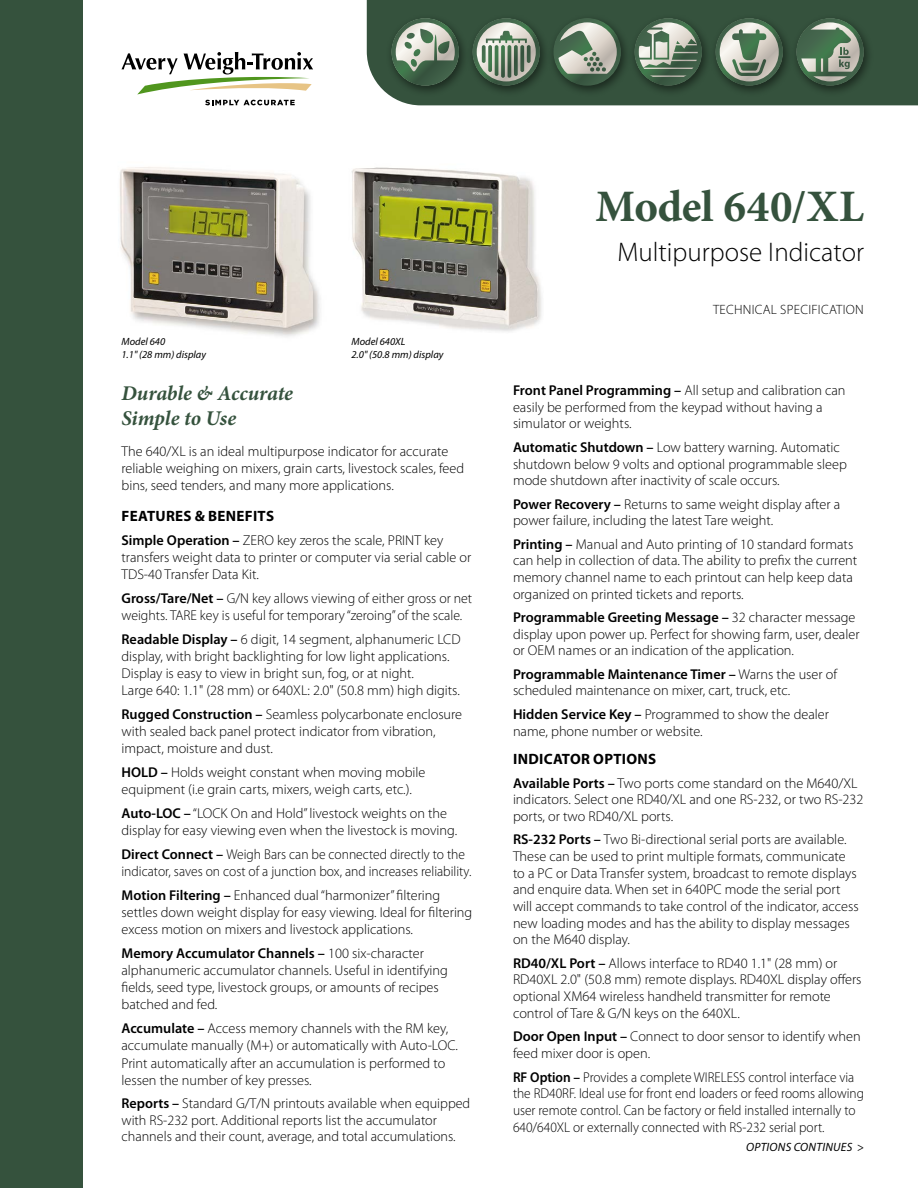
<style>
.page{position:relative;width:918px;height:1188px;background:#fff}
.page>*{position:absolute;margin:0;border:0;box-sizing:border-box;transform-origin:0 0}
.Cover_-_Title_Headli{font:700 45px "Minion Pro";letter-spacing:-.005em;color:#35523d}
.Cover_-_Title_Subhea{font:300 27px "Myriad Pro";color:#000}
.t1{font:italic 700 21px "Minion Pro";letter-spacing:-.005em;color:#35523d}
.Body_-_Topic{font:700 15px "Myriad Pro";letter-spacing:.02em;color:#000}
.Body_-_Topic-2{font:300 14.25px/16.6px "Myriad Pro";color:#000}
.Body_-_Topic-3{font:300 14.25px/16.6px "Myriad Pro";color:#000;scale:.94 1}
.Body_-_Topic-4{font:300 14.25px/17.1px "Myriad Pro";color:#000;scale:.95 1}
.Cover_-_TECH_SPEC{font:300 13.5px "Myriad Pro";letter-spacing:.02em;color:#000}
.Body_-_Continued{font:italic 12px "Myriad Pro";letter-spacing:.02em;color:#000}
.Body_-_Caption{font:italic 10.5px/12.6px "Myriad Pro";color:#000}
.s1{font-weight:600}
</style>
<div class="page">
<div style="left:0;top:0;width:82px;height:1188px;background:#35523d"></div>
<div style="left:367px;top:0;width:551px;height:105px;background:#35523d"></div>
<svg style="left:122px;top:52px;width:191px;height:42px"></svg>
<svg style="left:205px;top:100px;width:90px;height:5px"></svg>
<div style="left:790px;top:14px;width:84px;height:83px;background:#000;opacity:.5"></div>
<svg style="left:796px;top:18px;width:68px;height:68px;background:#647c66"></svg>
<div style="left:710px;top:14px;width:83px;height:83px;background:#000;opacity:.5"></div>
<svg style="left:716px;top:18px;width:67px;height:68px;background:#7c8e7b"></svg>
<div style="left:629px;top:14px;width:83px;height:83px;background:#000;opacity:.5"></div>
<svg style="left:634px;top:18px;width:68px;height:68px;background:#6c816d"></svg>
<div style="left:548px;top:14px;width:83px;height:83px;background:#000;opacity:.5"></div>
<svg style="left:554px;top:18px;width:67px;height:68px;background:#7a8b79"></svg>
<div style="left:467px;top:14px;width:83px;height:83px;background:#000;opacity:.5"></div>
<svg style="left:472px;top:18px;width:68px;height:68px;background:#788b78"></svg>
<div style="left:385px;top:14px;width:84px;height:83px;background:#000;opacity:.5"></div>
<svg style="left:392px;top:18px;width:67px;height:68px;background:#738774"></svg>
<img style="left:119px;top:167px;width:201px;height:170px">
<img style="left:352px;top:167px;width:190px;height:165px">
<p class="Body_-_Caption" style="left:122px;top:335px;width:86px">Model 640<br>1.1" (28 mm) display</p>
<p class="Body_-_Caption" style="left:351px;top:335px;width:93px">Model 640XL<br>2.0" (50.8 mm) display</p>
<p class="t1" style="left:122px;top:378px;width:173px">Durable &amp; Accurate</p>
<p class="t1" style="left:122px;top:403px;width:116px">Simple to Use</p>
<p class="Body_-_Topic-2" style="left:122px;top:442px;width:344px;line-height:17.1px">The 640/XL is an ideal multipurpose indicator for accurate reliable weighing on mixers, grain carts, livestock scales, feed bins, seed tenders, and many more applications.</p>
<p class="Body_-_Topic" style="left:122px;top:506px;width:154px">FEATURES &amp; BENEFITS</p>
<p class="Body_-_Topic-2" style="left:122px;top:532px;width:351px;line-height:17.1px"><span class="s1">Simple Operation –</span> ZERO key zeros the scale, PRINT key transfers weight data to printer or computer via serial cable or<br>TDS-40 Transfer Data Kit.</p>
<p class="Body_-_Topic-2" style="left:122px;top:590px;width:352px;line-height:17.1px"><span class="s1">Gross/Tare/Net –</span> G/N key allows viewing of either gross or net weights. TARE key is useful for temporary “zeroing” of the scale.</p>
<p class="Body_-_Topic-2" style="left:122px;top:631px;width:341px;line-height:17.1px"><span class="s1">Readable Display –</span> 6 digit, 14 segment, alphanumeric LCD display, with bright backlighting for low light applications.<br>Display is easy to view in bright sun, fog, or at night.<br>Large 640: 1.1" (28 mm) or 640XL: 2.0" (50.8 mm) high digits.</p>
<p class="Body_-_Topic-2" style="left:122px;top:706px;width:342px;line-height:17.1px"><span class="s1">Rugged Construction –</span> Seamless polycarbonate enclosure with sealed back panel protect indicator from vibration, impact, moisture and dust.</p>
<p class="Body_-_Topic-2" style="left:122px;top:764px;width:305px;line-height:17.1px"><span class="s1">HOLD –</span> Holds weight constant when moving mobile equipment (i.e grain carts, mixers, weigh carts, etc.).</p>
<p class="Body_-_Topic-2" style="left:122px;top:805px;width:337px;line-height:17.1px"><span class="s1">Auto-LOC –</span> “LOCK On and Hold” livestock weights on the display for easy viewing even when the livestock is moving.</p>
<p class="Body_-_Topic-4" style="left:122px;top:846px;width:370px"><span class="s1">Direct Connect –</span> Weigh Bars can be connected directly to the indicator, saves on cost of a junction box, and increases reliability.</p>
<p class="Body_-_Topic-2" style="left:122px;top:887px;width:352px;line-height:17.1px"><span class="s1">Motion Filtering –</span> Enhanced dual “harmonizer” filtering settles down weight display for easy viewing. Ideal for filtering excess motion on mixers and livestock applications.</p>
<p class="Body_-_Topic-2" style="left:122px;top:945px;width:328px;line-height:17.1px"><span class="s1">Memory Accumulator Channels –</span> 100 six-character alphanumeric accumulator channels. Useful in identifying fields, seed type, livestock groups, or amounts of recipes batched and fed.</p>
<p class="Body_-_Topic-2" style="left:122px;top:1020px;width:338px;line-height:17.1px"><span class="s1">Accumulate –</span> Access memory channels with the RM key, accumulate manually (M+) or automatically with Auto-LOC.<br>Print automatically after an accumulation is performed to lessen the number of key presses.</p>
<p class="Body_-_Topic-2" style="left:122px;top:1095px;width:350px"><span class="s1">Reports –</span> Standard G/T/N printouts available when equipped with RS-232 port. Additional reports list the accumulator channels and their count, average, and total accumulations.</p>
<p class="Cover_-_Title_Headli" style="left:596px;top:175px;width:270px">Model 640/XL</p>
<p class="Cover_-_Title_Subhea" style="left:617px;top:236px;width:248px">Multipurpose Indicator</p>
<p class="Cover_-_TECH_SPEC" style="left:713px;top:301px;width:152px">TECHNICAL SPECIFICATION</p>
<p class="Body_-_Topic-2" style="left:513px;top:382px;width:334px"><span class="s1">Front Panel Programming –</span> All setup and calibration can easily be performed from the keypad without having a simulator or weights.</p>
<p class="Body_-_Topic-2" style="left:513px;top:439px;width:335px"><span class="s1">Automatic Shutdown –</span> Low battery warning. Automatic shutdown below 9 volts and optional programmable sleep mode shutdown after inactivity of scale occurs.</p>
<p class="Body_-_Topic-2" style="left:513px;top:495px;width:329px"><span class="s1">Power Recovery –</span> Returns to same weight display after a power failure, including the latest Tare weight.</p>
<p class="Body_-_Topic-2" style="left:513px;top:535px;width:346px"><span class="s1">Printing –</span> Manual and Auto printing of 10 standard formats can help in collection of data. The ability to prefix the current memory channel name to each printout can help keep data organized on printed tickets and reports.</p>
<p class="Body_-_Topic-2" style="left:513px;top:609px;width:348px"><span class="s1">Programmable Greeting Message –</span> 32 character message display upon power up. Perfect for showing farm, user, dealer or OEM names or an indication of the application.</p>
<p class="Body_-_Topic-2" style="left:513px;top:665px;width:326px"><span class="s1">Programmable Maintenance Timer –</span> Warns the user of scheduled maintenance on mixer, cart, truck, etc.</p>
<p class="Body_-_Topic-2" style="left:513px;top:705px;width:317px"><span class="s1">Hidden Service Key –</span> Programmed to show the dealer name, phone number or website.</p>
<p class="Body_-_Topic" style="left:513px;top:749px;width:145px">INDICATOR OPTIONS</p>
<p class="Body_-_Topic-2" style="left:513px;top:775px;width:352px"><span class="s1">Available Ports –</span> Two ports come standard on the M640/XL indicators. Select one RD40/XL and one RS-232, or two RS-232 ports, or two RD40/XL ports.</p>
<p class="Body_-_Topic-2" style="left:513px;top:831px;width:347px"><span class="s1">RS-232 Ports –</span> Two Bi-directional serial ports are available.<br>These can be used to print multiple formats, communicate to a PC or Data Transfer system, broadcast to remote displays and enquire data. When set in 640PC mode the serial port will accept commands to take control of the indicator, access new loading modes and has the ability to display messages on the M640 display.</p>
<p class="Body_-_Topic-2" style="left:513px;top:955px;width:350px"><span class="s1">RD40/XL Port –</span> Allows interface to RD40 1.1" (28 mm) or RD40XL 2.0" (50.8 mm) remote displays. RD40XL display offers optional XM64 wireless handheld transmitter for remote control of Tare &amp; G/N keys on the 640XL.</p>
<p class="Body_-_Topic-2" style="left:513px;top:1028px;width:349px;line-height:17.1px"><span class="s1">Door Open Input –</span> Connect to door sensor to identify when feed mixer door is open.</p>
<p class="Body_-_Topic-3" style="left:513px;top:1068px;width:375px"><span class="s1">RF Option –</span> Provides a complete WIRELESS control interface via the RD40RF. Ideal use for front end loaders or feed rooms allowing user remote control. Can be factory or field installed internally to 640/640XL or externally connected with RS-232 serial port.</p>
<p class="Body_-_Continued" style="left:746px;top:1139px;width:119px">OPTIONS CONTINUES &gt;</p>
</div>
